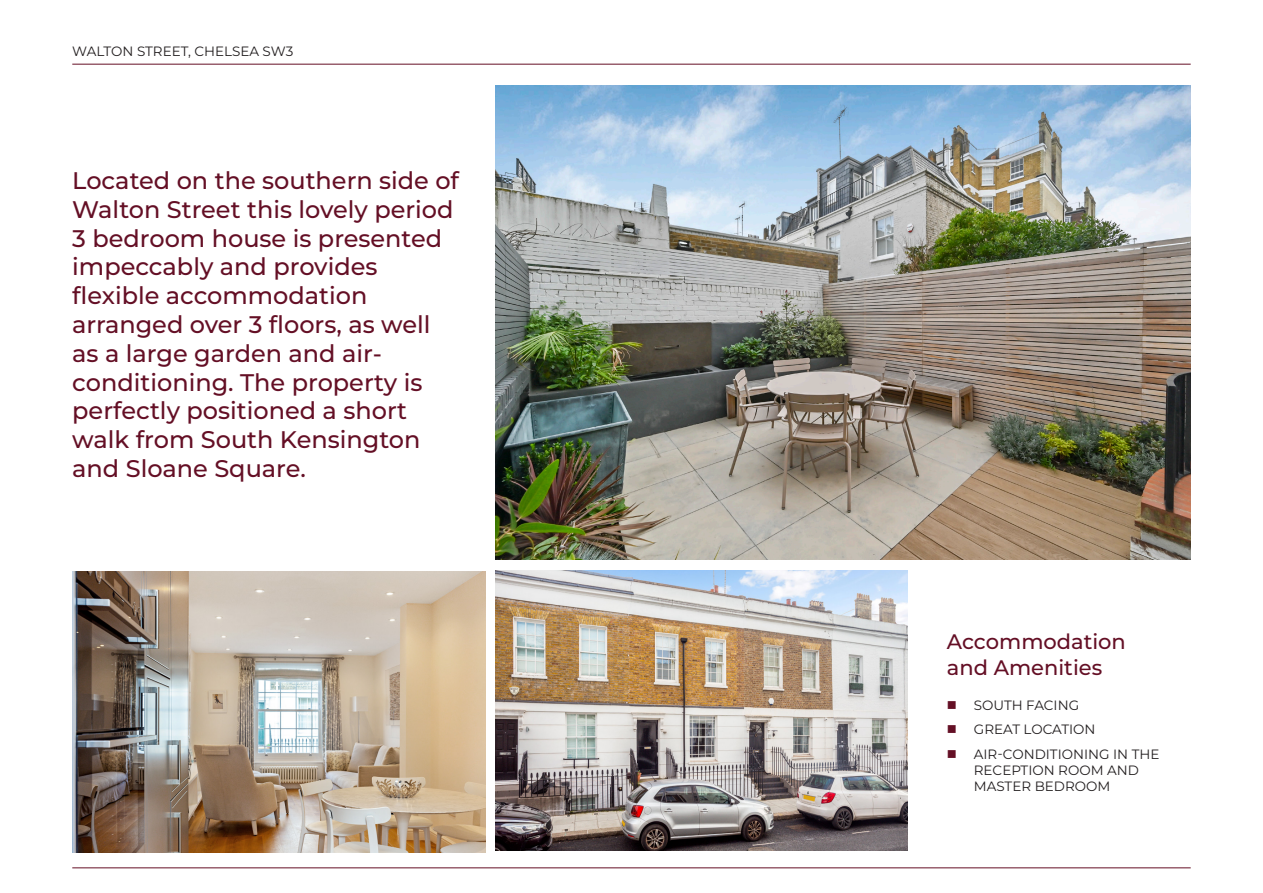
<style>
.page{position:relative;width:1263px;height:893px;background:#fff}
.page>*{position:absolute;margin:0;border:0;box-sizing:border-box;transform-origin:0 0}
.t1{font:500 24px/28.8px "Montserrat";color:#640f25}
.t2{font:500 21px/25.2px "Montserrat";color:#640f25}
.t3{font:13.5px/16.2px "Montserrat";color:#231f20}
</style>
<div class="page">
<img style="left:496px;top:85px;width:695px;height:474px">
<img style="left:72px;top:571px;width:413px;height:282px">
<img style="left:496px;top:570px;width:411px;height:280px">
<hr style="left:72px;top:867px;width:1119px;height:1px;background:#640f25">
<hr style="left:72px;top:64px;width:1119px;height:1px;background:#640f25">
<p class="t3" style="left:72px;top:43px;width:223px">WALTON STREET, CHELSEA SW3</p>
<p class="t1" style="left:72px;top:165px;width:388px">Located on the southern side of<br>Walton Street this lovely period<br>3 bedroom house is presented impeccably and provides flexible accommodation arranged over 3 floors, as well as a large garden and air&shy;conditioning. The property is perfectly positioned a short walk from South Kensington and Sloane Square.</p>
<p class="t2" style="left:947px;top:628px;width:181px">Accommodation and Amenities</p>
<p class="t3" style="left:974px;top:696px;width:107px">SOUTH FACING</p>
<p class="t3" style="left:974px;top:721px;width:123px">GREAT LOCATION</p>
<p class="t3" style="left:974px;top:746px;width:187px">AIR-CONDITIONING IN THE<br>RECEPTION ROOM AND<br>MASTER BEDROOM</p>
</div>
